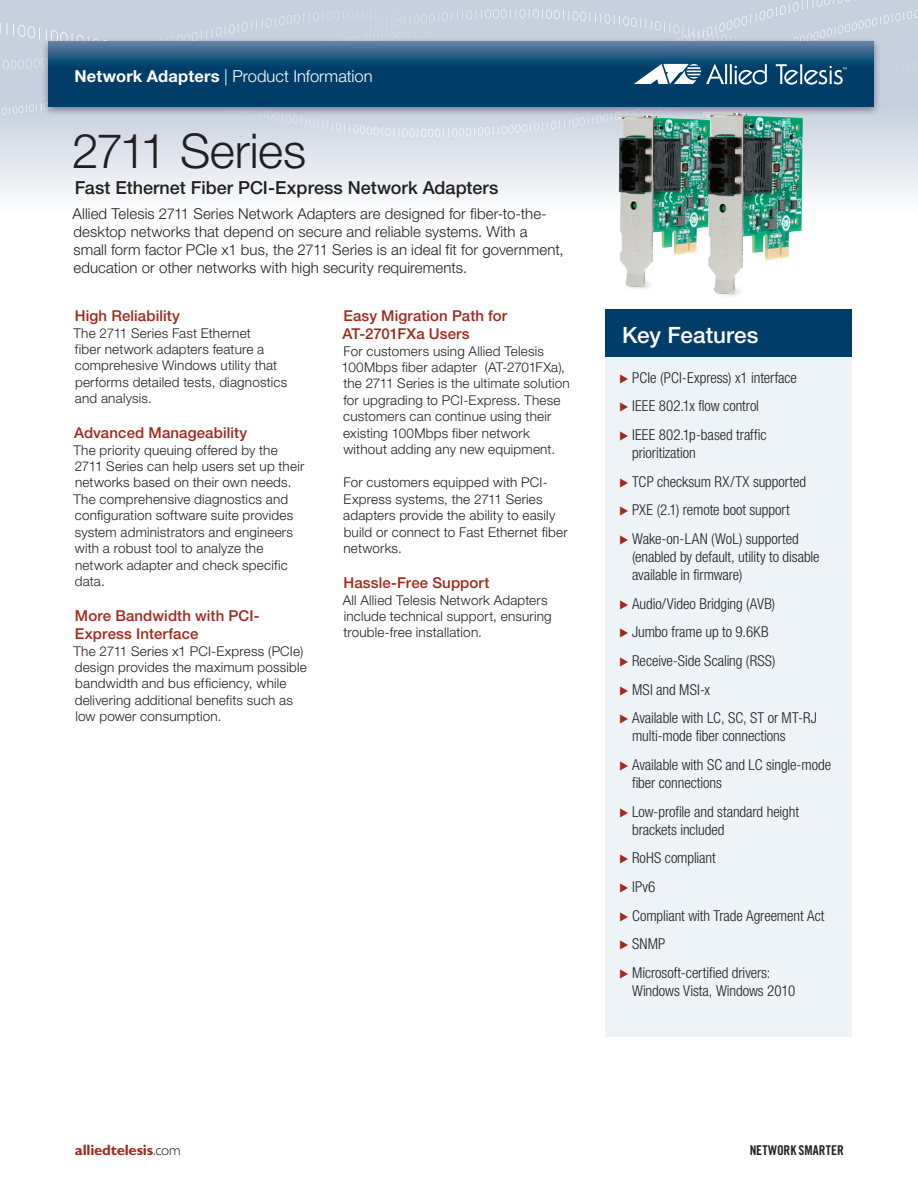
<style>
.page{position:relative;width:918px;height:1188px;background:#fff}
.page>*{position:absolute;margin:0;border:0;box-sizing:border-box;transform-origin:0 0}
.t1{font:300 48px "Helvetica Neue";letter-spacing:-.005em;color:#231f20}
.t2{font:500 22.5px "Helvetica Neue";color:#fff}
.t3{font:500 18px "Helvetica Neue";color:#231f20}
.t4{font:300 16.5px "Helvetica Neue";color:#fff}
.t5{font:300 condensed 15px/28.7px "Helvetica Neue";letter-spacing:-.005em;color:#231f20}
.t6{font:300 15px/18px "Helvetica Neue";letter-spacing:.005em;color:#231f20}
.t7{font:500 15px/18px "Helvetica Neue";letter-spacing:.005em;color:#a1281b}
.t8{font:700 15px "Gill Sans Std";letter-spacing:-.015em;color:#a1281b}
.t9{font:300 13.5px/16.5px "Helvetica Neue";letter-spacing:.015em;color:#231f20}
.t10{font:13.5px "Trade Gothic Bold Cond Twenty";color:#231f20}
.s1{font-weight:700}
.s2{font-family:"Allied Telesis";font-stretch:normal;color:#a1281b}
.s3{font-weight:300;color:#231f20}
</style>
<div class="page">
<div style="left:0;top:0;width:918px;height:215px;background:linear-gradient(to bottom,#bbc6d8,#f0f2f6)"></div>
<svg style="left:351px;top:32px;width:95px;height:5px"></svg>
<svg style="left:0;top:21px;width:110px;height:32px;background:#c9d2e0"></svg>
<svg style="left:294px;top:10px;width:126px;height:14px;background:#c9d1e0"></svg>
<svg style="left:882px;top:58px;width:36px;height:20px"></svg>
<svg style="left:466px;top:9px;width:94px;height:11px"></svg>
<svg style="left:824px;top:0;width:94px;height:28px;background:#c9d2e0"></svg>
<div style="left:41px;top:37px;width:840px;height:80px;background:#231f20;opacity:.5"></div>
<svg style="left:49px;top:42px;width:825px;height:64px;background:#22577f"></svg>
<svg style="left:776px;top:64px;width:71px;height:21px"></svg>
<svg style="left:196px;top:64px;width:571px;height:45px;background:#104a72"></svg>
<img style="left:593px;top:103px;width:88px;height:186px">
<div style="left:605px;top:315px;width:247px;height:722px;background:#edf3f6"></div>
<div style="left:605px;top:310px;width:247px;height:47px;background:#003e69"></div>
<img style="left:681px;top:100px;width:146px;height:196px">
<p class="t4" style="left:75px;top:66px;width:300px"><span class="s1">Network Adapters</span> | Product Information</p>
<h1 class="t1" style="left:72px;top:122px;width:236px">2711 Series</h1>
<h3 class="t3" style="left:75px;top:177px;width:425px">Fast Ethernet Fiber PCI-Express Network Adapters</h3>
<p class="t6" style="left:73px;top:204px;width:493px">Allied Telesis 2711 Series Network Adapters are designed for fiber-to-the&shy;desktop networks that depend on secure and reliable systems. With a small form factor PCIe x1 bus, the 2711 Series is an ideal fit for government, education or other networks with high security requirements.</p>
<p class="t7" style="left:75px;top:307px;width:107px">High Reliability</p>
<p class="t9" style="left:73px;top:324px;width:215px">The 2711 Series Fast Ethernet<br>fiber network adapters feature a comprehesive Windows utility that performs detailed tests, diagnostics and analysis.</p>
<p class="t7" style="left:74px;top:424px;width:175px">Advanced Manageability</p>
<p class="t9" style="left:73px;top:441px;width:232px">The priority queuing offered by the<br>2711 Series can help users set up their networks based on their own needs.<br>The comprehensive diagnostics and configuration software suite provides system administrators and engineers with a robust tool to analyze the network adapter and check specific data.</p>
<p class="t7" style="left:75px;top:607px;width:186px">More Bandwidth with PCI-<br>Express Interface</p>
<p class="t9" style="left:73px;top:642px;width:235px">The 2711 Series x1 PCI-Express (PCIe) design provides the maximum possible bandwidth and bus efficiency, while delivering additional benefits such as low power consumption.</p>
<p class="t7" style="left:342px;top:307px;width:166px">Easy Migration Path for<br>AT-2701FXa Users</p>
<p class="t9" style="left:342px;top:342px;width:230px">For customers using Allied Telesis 100Mbps fiber adapter (AT-2701FXa), the 2711 Series is the ultimate solution for upgrading to PCI-Express. These customers can continue using their existing 100Mbps fiber network without adding any new equipment.</p>
<p class="t9" style="left:343px;top:474px;width:226px">For customers equipped with PCI-<br>Express systems, the 2711 Series adapters provide the ability to easily build or connect to Fast Ethernet fiber networks.</p>
<p class="t7" style="left:343px;top:574px;width:148px">Hassle-Free Support</p>
<p class="t9" style="left:343px;top:591px;width:211px">All Allied Telesis Network Adapters include technical support, ensuring trouble-free installation.</p>
<h2 class="t2" style="left:622px;top:321px;width:138px">Key Features</h2>
<p class="t5" style="left:619px;top:363px;width:179px"><span class="s2">ۼ</span> PCIe (PCI-Express) x1 interface <span class="s2">ۼ</span> IEEE 802.1x flow control<br><span class="s2">ۼ</span> IEEE 802.1p-based traffic</p>
<p class="t5" style="left:619px;top:438px;width:188px;text-indent:13px">prioritization<br><span class="s2">ۼ</span> TCP checksum RX/TX supported <span class="s2">ۼ</span> PXE (2.1) remote boot support<br><span class="s2">ۼ</span> Wake-on-LAN (WoL) supported</p>
<p class="t5" style="left:632px;top:547px;width:189px;line-height:18px">(enabled by default, utility to disable available in firmware)</p>
<p class="t5" style="left:619px;top:589px;width:199px"><span class="s2">ۼ</span> Audio/Video Bridging (AVB)<br><span class="s2">ۼ</span> Jumbo frame up to 9.6KB<br><span class="s2">ۼ</span> Receive-Side Scaling (RSS)<br><span class="s2">ۼ</span> MSI and MSI-x<br><span class="s2">ۼ</span> Available with LC, SC, ST or MT-RJ</p>
<p class="t5" style="left:619px;top:721px;width:213px;text-indent:13px">multi-mode fiber connections<br><span class="s2">ۼ</span> Available with SC and LC single-mode</p>
<p class="t5" style="left:619px;top:768px;width:181px;text-indent:13px">fiber connections<br><span class="s2">ۼ</span> Low-profile and standard height</p>
<p class="t5" style="left:619px;top:815px;width:207px;text-indent:13px">brackets included<br><span class="s2">ۼ</span> RoHS compliant<br><span class="s2">ۼ</span> IPv6<br><span class="s2">ۼ</span> Compliant with Trade Agreement Act <span class="s2">ۼ</span> SNMP<br><span class="s2">ۼ</span> Microsoft-certified drivers:</p>
<p class="t5" style="left:632px;top:976px;width:165px">Windows Vista, Windows 2010</p>
<p class="t8" style="left:75px;top:1141px;width:107px">alliedtelesis<span class="s3">.com</span></p>
<p class="t10" style="left:750px;top:1142px;width:96px">NETWORK SMARTER</p>
</div>
